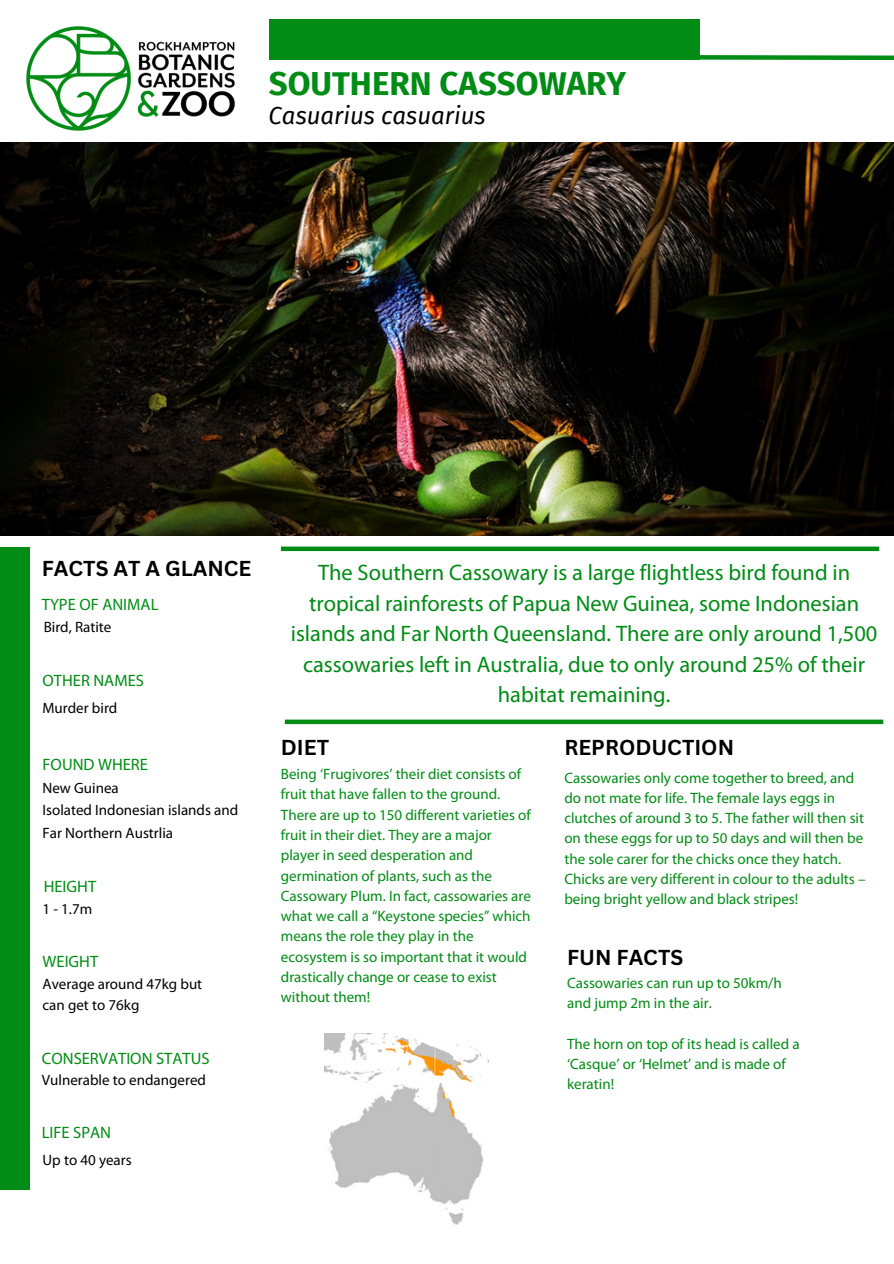
<style>
.page{position:relative;width:894px;height:1264px;background:#fff}
.page>*{position:absolute;margin:0;border:0;box-sizing:border-box;transform-origin:0 0}
.t1{font:700 33px "Fira Sans";color:#008c15}
.t2{font:italic 24px "Fira Sans";color:#000}
.t3{font:22.5px/30.5px "Myriad Pro";color:#008c15;text-align:center}
.t4{font:700 21px "Canva Sans";color:#000}
.t5{font:16.5px "Myriad Pro";color:#008c14}
.t6{font:15px/20.2px "Myriad Pro";color:#008c14}
.t7{font:15px/22.4px "Myriad Pro";color:#000}
</style>
<div class="page">
<div style="left:269px;top:19px;width:430px;height:41px;background:#008c15"></div>
<svg style="left:699px;top:53px;width:194px;height:8px"></svg>
<div style="left:0;top:547px;width:30px;height:642px;background:#008c15"></div>
<div style="left:281px;top:546px;width:598px;height:5px;background:#008c15"></div>
<div style="left:285px;top:719px;width:598px;height:5px;background:#008c15"></div>
<img style="left:26px;top:26px;width:209px;height:105px">
<img style="left:0;top:142px;width:893px;height:393px">
<img style="left:324px;top:1033px;width:164px;height:192px">
<p class="t1" style="left:269px;top:64px;width:359px">SOUTHERN CASSOWARY</p>
<p class="t2" style="left:268px;top:102px;width:218px">Casuarius casuarius</p>
<p class="t4" style="left:42px;top:553px;width:211px">FACTS AT A GLANCE</p>
<p class="t5" style="left:42px;top:598px;width:118px">TYPE OF ANIMAL</p>
<p class="t7" style="left:44px;top:617px;width:69px">Bird, Ratite</p>
<p class="t5" style="left:43px;top:673px;width:103px">OTHER NAMES</p>
<p class="t7" style="left:43px;top:698px;width:76px">Murder bird</p>
<p class="t5" style="left:43px;top:757px;width:107px">FOUND WHERE</p>
<p class="t7" style="left:43px;top:778px;width:197px">New Guinea<br>Isolated Indonesian islands and<br>Far Northern Austrlia</p>
<p class="t5" style="left:44px;top:880px;width:54px">HEIGHT</p>
<p class="t7" style="left:43px;top:899px;width:51px">1 - 1.7m</p>
<p class="t5" style="left:43px;top:954px;width:57px">WEIGHT</p>
<p class="t7" style="left:43px;top:974px;width:161px;line-height:21px">Average around 47kg but can get to 76kg</p>
<p class="t5" style="left:42px;top:1051px;width:169px">CONSERVATION STATUS</p>
<p class="t7" style="left:42px;top:1070px;width:166px">Vulnerable to endangered</p>
<p class="t5" style="left:42px;top:1125px;width:71px">LIFE SPAN</p>
<p class="t7" style="left:43px;top:1150px;width:91px">Up to 40 years</p>
<p class="t3" style="left:291px;top:559px;width:588px">The Southern Cassowary is a large flightless bird found in tropical rainforests of Papua New Guinea, some Indonesian islands and Far North Queensland. There are only around 1,500 cassowaries left in Australia, due to only around 25% of their habitat remaining.</p>
<p class="t4" style="left:281px;top:732px;width:50px">DIET</p>
<p class="t6" style="left:281px;top:765px;width:251px">Being ‘Frugivores’ their diet consists of fruit that have fallen to the ground.<br>There are up to 150 different varieties of fruit in their diet. They are a major player in seed desperation and germination of plants, such as the Cassowary Plum. In fact, cassowaries are what we call a “Keystone species” which means the role they play in the ecosystem is so important that it would drastically change or cease to exist without them!</p>
<p class="t4" style="left:564px;top:732px;width:171px">REPRODUCTION</p>
<p class="t6" style="left:564px;top:768px;width:301px">Cassowaries only come together to breed, and do not mate for life. The female lays eggs in clutches of around 3 to 5. The father will then sit on these eggs for up to 50 days and will then be the sole carer for the chicks once they hatch.</p>
<p class="t6" style="left:564px;top:870px;width:302px">Chicks are very different in colour to the adults – being bright yellow and black stripes!</p>
<p class="t4" style="left:567px;top:942px;width:118px">FUN FACTS</p>
<p class="t6" style="left:567px;top:974px;width:216px">Cassowaries can run up to 50km/h and jump 2m in the air.</p>
<p class="t6" style="left:567px;top:1035px;width:234px">The horn on top of its head is called a ‘Casque’ or ‘Helmet’ and is made of keratin!</p>
</div>
